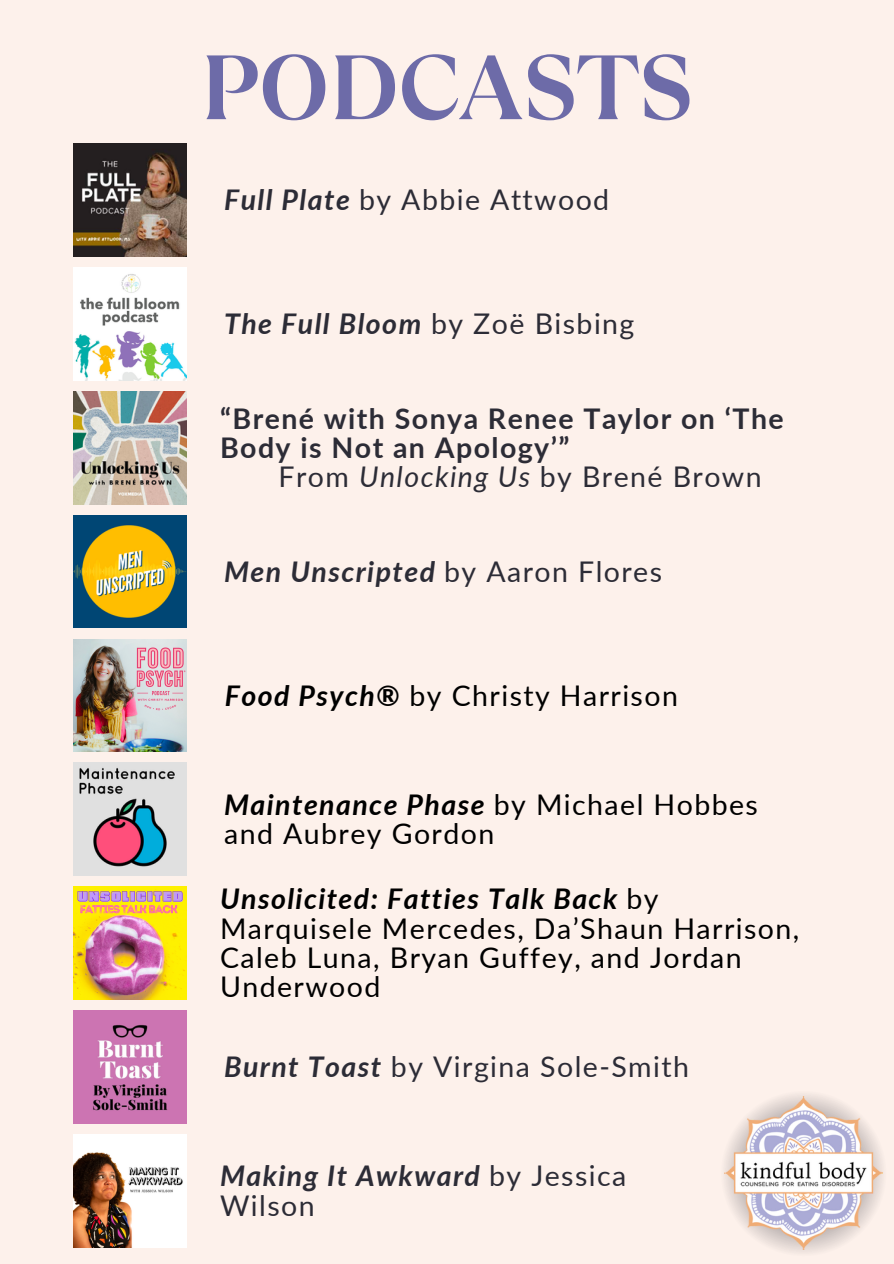
<style>
.page{position:relative;width:894px;height:1264px;background:#fff}
.page>*{position:absolute;margin:0;border:0;box-sizing:border-box;transform-origin:0 0}
.t1{font:700 91.05px "TT Ramillas";color:#6d6ba8}
.t2{font:28.5px/29.2px "Lato";letter-spacing:.05em;color:#000}
.t3{font:28.5px "Lato";letter-spacing:.05em;color:#2c2c36}
.t4{font:italic 700 28.5px "Lato";letter-spacing:.05em;color:#2c2c36}
.t5{font:700 28.5px/29.2px "Lato";letter-spacing:.05em;color:#2c2c36}
.s1{font-weight:700;font-style:italic}
.s2{font-weight:400;font-style:normal}
.s3{font-style:italic}
</style>
<div class="page">
<div style="left:0;top:0;width:893px;height:1263px;background:#fdf1eb"></div>
<img style="left:724px;top:1096px;width:158px;height:153px">
<img style="left:73px;top:1010px;width:113px;height:113px">
<img style="left:73px;top:144px;width:113px;height:112px">
<img style="left:73px;top:268px;width:113px;height:112px">
<img style="left:73px;top:391px;width:113px;height:113px">
<img style="left:73px;top:515px;width:113px;height:113px">
<img style="left:73px;top:639px;width:113px;height:112px">
<img style="left:73px;top:763px;width:113px;height:112px">
<img style="left:73px;top:886px;width:113px;height:113px">
<img style="left:73px;top:1134px;width:113px;height:112px">
<h1 class="t1" style="left:200px;top:24px;width:494px">PODCASTS</h1>
<p class="t3" style="left:224px;top:182px;width:386px"><span class="s1">Full Plate</span> by Abbie Attwood</p>
<p class="t4" style="left:224px;top:306px;width:412px">The Full Bloom <span class="s2">by Zoë Bisbing</span></p>
<p class="t5" style="left:220px;top:403px;width:565px">“Brené with Sonya Renee Taylor on ‘The<br>Body is Not an Apology’”</p>
<p class="t3" style="left:278px;top:459px;width:484px">From <span class="s3">Unlocking Us</span> by Brené Brown</p>
<p class="t4" style="left:224px;top:553px;width:439px">Men Unscripted <span class="s2">by Aaron Flores</span></p>
<p class="t2" style="left:225px;top:680px;width:454px"><span class="s1">Food Psych®</span> by Christy Harrison</p>
<p class="t2" style="left:224px;top:789px;width:535px"><span class="s1">Maintenance Phase</span> by Michael Hobbes and Aubrey Gordon</p>
<p class="t2" style="left:220px;top:883px;width:580px"><span class="s1">Unsolicited: Fatties Talk Back</span> by<br>Marquisele Mercedes, Da’Shaun Harrison,<br>Caleb Luna, Bryan Guffey, and Jordan<br>Underwood</p>
<p class="t3" style="left:224px;top:1048px;width:466px"><span class="s1">Burnt Toast</span> by Virgina Sole-Smith</p>
<p class="t4" style="left:220px;top:1158px;width:407px">Making It Awkward <span class="s2">by Jessica</span></p>
<p class="t3" style="left:220px;top:1187px;width:96px">Wilson</p>
</div>
